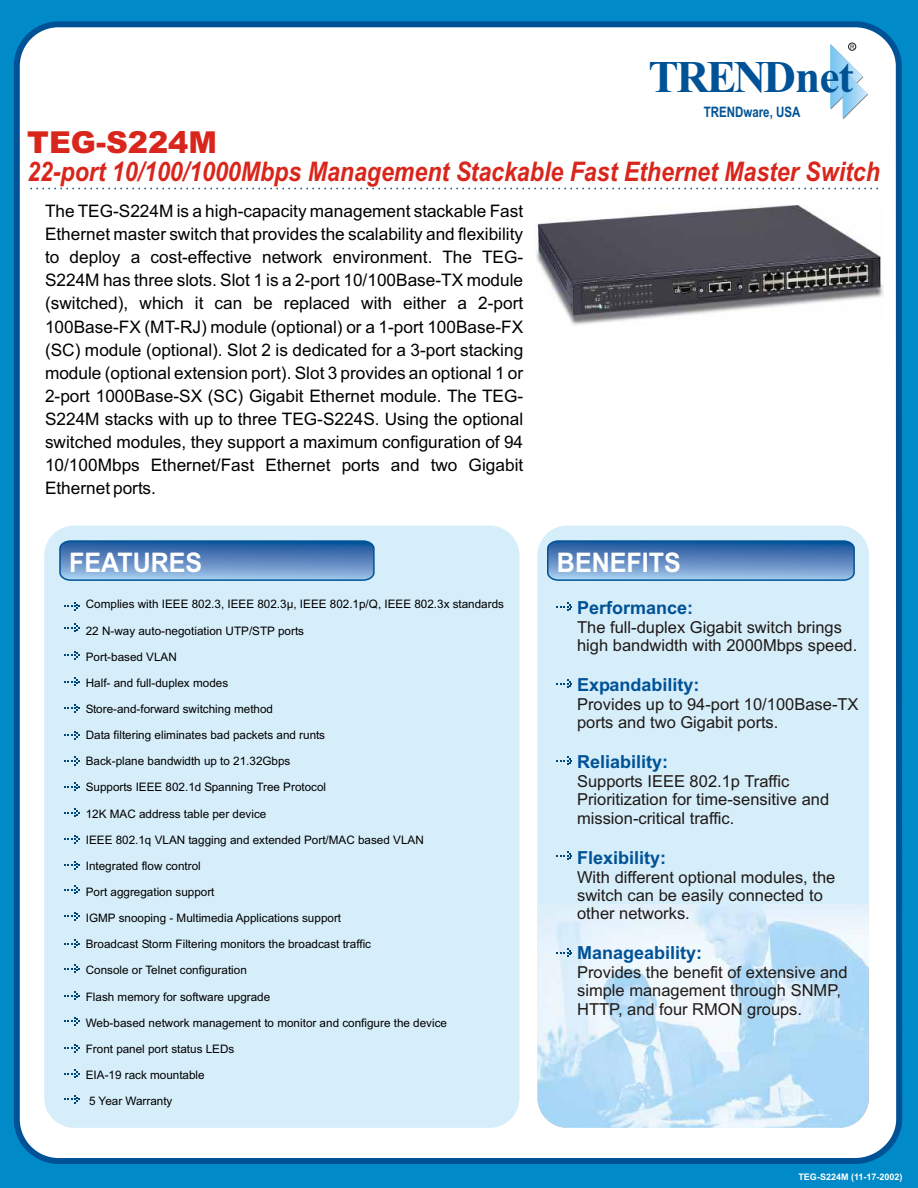
<style>
.page{position:relative;width:918px;height:1188px;background:#008ac7}
.page>*{position:absolute;margin:0;border:0;box-sizing:border-box;transform-origin:0 0}
.t1{font:700 45.3px "Times New Roman";letter-spacing:-.05em;color:#005296}
.t2{font:900 30.3px "Arial";color:#d9261c}
.t3{font:italic 700 27px "Arial";color:#d9261c;scale:.86 1}
.t4{font:700 27px "Arial";color:#fff;scale:.93 1}
.t5{font:700 18px "Arial";color:#005296}
.t6{font:17.25px/23.1px "Arial";color:#000;text-align:justify}
.t7{font:16.5px/18.5px "Arial";color:#1f1a17}
.t8{font:700 14.4px "Arial";color:#005296;scale:.8 1}
.t9{font:11.7px "Arial";color:#000}
.t10{font:700 9px "Arial";color:#fff}
.t11{font:6.15px "Arial";color:#1f1a17}
</style>
<div class="page">
<div style="left:14px;top:21px;width:888px;height:1143px;background:#fff;border:6px solid #005296;border-radius:42px"></div>
<div style="left:537px;top:526px;width:332px;height:602px;background:#d6edfa;border-radius:30px"></div>
<img style="left:537px;top:904px;width:332px;height:224px">
<div style="left:44px;top:526px;width:475px;height:602px;background:#d6edfa;border-radius:30px"></div>
<svg style="left:64px;top:602px;width:16px;height:9px"></svg>
<svg style="left:547px;top:540px;width:308px;height:41px"></svg>
<svg style="left:59px;top:540px;width:316px;height:41px"></svg>
<svg style="left:556px;top:602px;width:16px;height:9px"></svg>
<svg style="left:30px;top:188px;width:848px;height:1px"></svg>
<img style="left:830px;top:44px;width:1px;height:65px">
<svg style="left:831px;top:44px;width:26px;height:75px"></svg>
<img style="left:843px;top:69px;width:25px;height:50px">
<div style="left:848px;top:43px;width:8px;height:8px;border:1px solid #1f1a17;border-radius:50%"></div>
<img style="left:536px;top:206px;width:348px;height:119px">
<svg style="left:64px;top:623px;width:16px;height:9px"></svg>
<svg style="left:64px;top:651px;width:16px;height:9px"></svg>
<svg style="left:64px;top:677px;width:16px;height:9px"></svg>
<svg style="left:64px;top:704px;width:16px;height:9px"></svg>
<svg style="left:64px;top:731px;width:16px;height:9px"></svg>
<svg style="left:64px;top:756px;width:16px;height:9px"></svg>
<svg style="left:64px;top:782px;width:16px;height:9px"></svg>
<svg style="left:64px;top:808px;width:16px;height:9px"></svg>
<svg style="left:64px;top:835px;width:16px;height:9px"></svg>
<svg style="left:64px;top:861px;width:16px;height:9px"></svg>
<svg style="left:64px;top:885px;width:16px;height:9px"></svg>
<svg style="left:64px;top:912px;width:16px;height:9px"></svg>
<svg style="left:64px;top:939px;width:16px;height:9px"></svg>
<svg style="left:64px;top:964px;width:16px;height:9px"></svg>
<svg style="left:64px;top:991px;width:16px;height:9px"></svg>
<svg style="left:64px;top:1017px;width:16px;height:9px"></svg>
<svg style="left:64px;top:1044px;width:16px;height:9px"></svg>
<svg style="left:64px;top:1069px;width:16px;height:9px"></svg>
<svg style="left:64px;top:1095px;width:16px;height:9px"></svg>
<svg style="left:556px;top:679px;width:16px;height:9px"></svg>
<svg style="left:556px;top:756px;width:16px;height:9px"></svg>
<svg style="left:556px;top:851px;width:16px;height:9px"></svg>
<svg style="left:556px;top:948px;width:16px;height:9px"></svg>
<p class="t11" style="left:850px;top:44px;width:6px">R</p>
<h1 class="t1" style="left:648px;top:61px;width:207px">TRENDnet</h1>
<p class="t8" style="left:704px;top:106px;width:122px">TRENDware, USA</p>
<h2 class="t2" style="left:27px;top:132px;width:191px">TEG-S224M</h2>
<h3 class="t3" style="left:27px;top:162px;width:993px">22-port 10/100/1000Mbps Management Stackable Fast Ethernet Master Switch</h3>
<p class="t6" style="left:45px;top:201px;width:480px">The TEG-S224M is a high-capacity management stackable Fast Ethernet master switch that provides the scalability and flexibility to deploy a cost-effective network environment. The TEG-S224M has three slots. Slot 1 is a 2-port 10/100Base-TX module (switched), which it can be replaced with either a 2-port 100Base-FX (MT-RJ) module (optional) or a 1-port 100Base-FX (SC) module (optional). Slot 2 is dedicated for a 3-port stacking module (optional extension port). Slot 3 provides an optional 1 or 2-port 1000Base-SX (SC) Gigabit Ethernet module. The TEG-S224M stacks with up to three TEG-S224S. Using the optional switched modules, they support a maximum configuration of 94<br>10/100Mbps Ethernet/Fast Ethernet ports and two Gigabit Ethernet ports.</p>
<h3 class="t4" style="left:69px;top:552px;width:145px">FEATURES</h3>
<h3 class="t4" style="left:557px;top:552px;width:135px">BENEFITS</h3>
<h3 class="t5" style="left:577px;top:601px;width:118px">Performance:</h3>
<p class="t9" style="left:86px;top:600px;width:420px">Complies with IEEE 802.3, IEEE 802.3µ, IEEE 802.1p/Q, IEEE 802.3x standards</p>
<p class="t9" style="left:86px;top:626px;width:220px">22 N-way auto-negotiation UTP/STP ports</p>
<p class="t9" style="left:86px;top:652px;width:93px">Port-based VLAN</p>
<p class="t9" style="left:86px;top:678px;width:144px">Half- and full-duplex modes</p>
<p class="t9" style="left:86px;top:704px;width:189px">Store-and-forward switching method</p>
<p class="t9" style="left:86px;top:731px;width:241px">Data filtering eliminates bad packets and runts</p>
<p class="t9" style="left:86px;top:757px;width:206px">Back-plane bandwidth up to 21.32Gbps</p>
<p class="t9" style="left:86px;top:783px;width:242px">Supports IEEE 802.1d Spanning Tree Protocol</p>
<p class="t9" style="left:86px;top:809px;width:182px">12K MAC address table per device</p>
<p class="t9" style="left:86px;top:835px;width:339px">IEEE 802.1q VLAN tagging and extended Port/MAC based VLAN</p>
<p class="t9" style="left:86px;top:861px;width:117px">Integrated flow control</p>
<p class="t9" style="left:86px;top:887px;width:130px">Port aggregation support</p>
<p class="t9" style="left:86px;top:914px;width:257px">IGMP snooping - Multimedia Applications support</p>
<p class="t9" style="left:86px;top:940px;width:287px">Broadcast Storm Filtering monitors the broadcast traffic</p>
<p class="t9" style="left:86px;top:966px;width:163px">Console or Telnet configuration</p>
<p class="t9" style="left:86px;top:992px;width:186px">Flash memory for software upgrade</p>
<p class="t9" style="left:86px;top:1018px;width:363px">Web-based network management to monitor and configure the device</p>
<p class="t9" style="left:86px;top:1044px;width:150px">Front panel port status LEDs</p>
<p class="t9" style="left:86px;top:1070px;width:120px">EIA-19 rack mountable</p>
<p class="t9" style="left:89px;top:1097px;width:85px">5 Year Warranty</p>
<h3 class="t7" style="left:577px;top:619px;width:282px">The full-duplex Gigabit switch brings high bandwidth with 2000Mbps speed.</h3>
<h3 class="t5" style="left:577px;top:678px;width:124px">Expandability:</h3>
<h3 class="t7" style="left:577px;top:696px;width:283px">Provides up to 94-port 10/100Base-TX ports and two Gigabit ports.</h3>
<h3 class="t5" style="left:577px;top:755px;width:93px">Reliability:</h3>
<h3 class="t7" style="left:577px;top:773px;width:254px">Supports IEEE 802.1p Traffic<br>Prioritization for time-sensitive and mission-critical traffic.</h3>
<h3 class="t5" style="left:577px;top:851px;width:91px">Flexibility:</h3>
<h3 class="t7" style="left:577px;top:869px;width:260px">With different optional modules, the switch can be easily connected to other networks.</h3>
<h3 class="t5" style="left:577px;top:946px;width:127px">Manageability:</h3>
<h3 class="t7" style="left:577px;top:965px;width:272px">Provides the benefit of extensive and simple management through SNMP,<br>HTTP, and four RMON groups.</h3>
<p class="t10" style="left:798px;top:1173px;width:106px">TEG-S224M (11-17-2002)</p>
</div>
